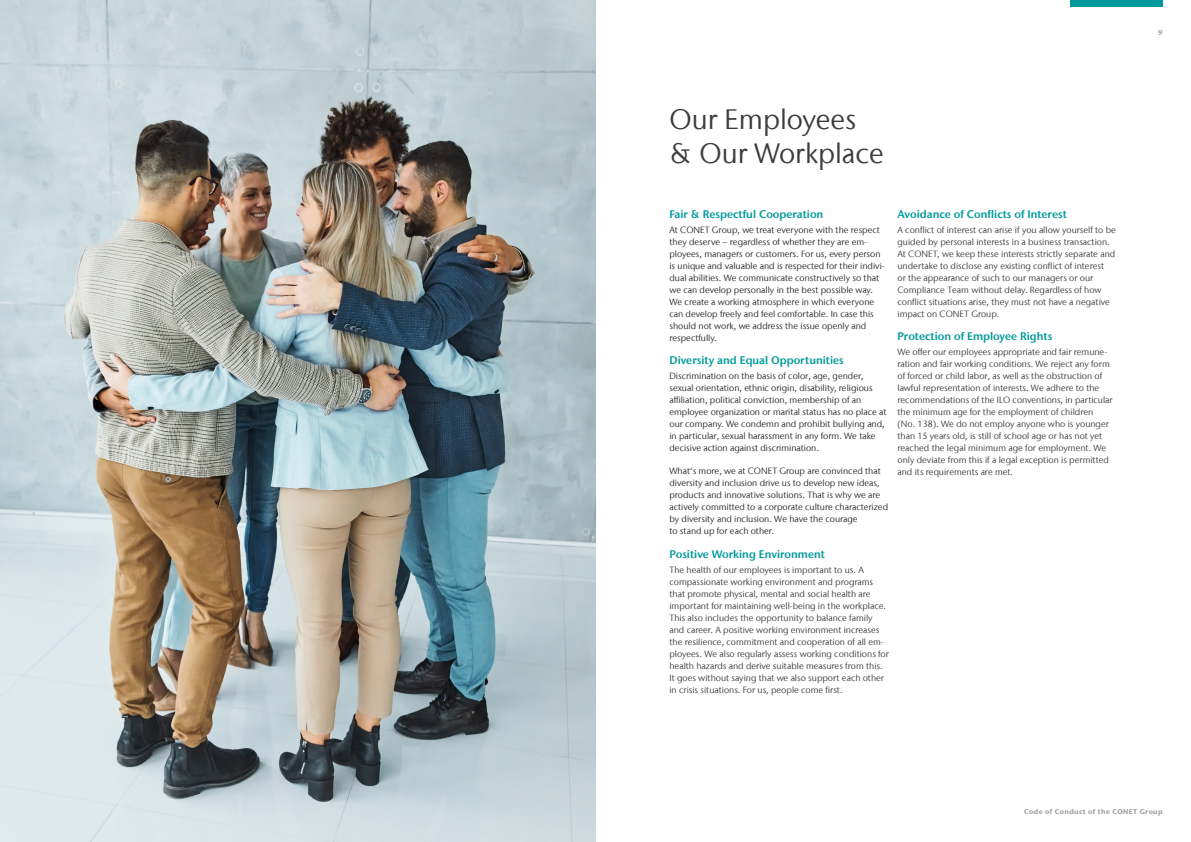
<style>
.page{position:relative;width:1191px;height:842px;background:#fff}
.page>*{position:absolute;margin:0;border:0;box-sizing:border-box;transform-origin:0 0}
.t1{font:28px/33.6px "Stone Sans IIITC Com";color:#3c3c3b}
.t2{font:600 11px "Stone Sans IIITC Com";color:#009a9b}
.t3{font:9px/12px "Stone Sans IIITC Com";color:#3c3c3b}
.t4{font:9px/12px "Stone Sans IIITC Com";color:#282827}
.t5{font:700 7px "Stone Sans IIITC Com";letter-spacing:.05em;color:#9d9d9c}
</style>
<div class="page">
<div style="left:1070px;top:0;width:92px;height:7px;background:#009a9b"></div>
<img style="left:0;top:0;width:595px;height:842px">
<h1 class="t1" style="left:669px;top:102px;width:216px">Our Employees &amp; Our Workplace</h1>
<p class="t2" style="left:669px;top:207px;width:155px">Fair &amp; Respectful Cooperation</p>
<p class="t4" style="left:669px;top:224px;width:217px">At CONET Group, we treat everyone with the respect they deserve – regardless of whether they are em&shy;ployees, managers or customers. For us, every person is unique and valuable and is respected for their indivi&shy;dual abilities. We communicate constructively so that we can develop personally in the best possible way.<br>We create a working atmosphere in which everyone can develop freely and feel comfortable. In case this should not work, we address the issue openly and respectfully.</p>
<p class="t2" style="left:669px;top:353px;width:176px">Diversity and Equal Opportunities</p>
<p class="t4" style="left:669px;top:370px;width:218px">Discrimination on the basis of color, age, gender, sexual orientation, ethnic origin, disability, religious affiliation, political conviction, membership of an employee organization or marital status has no place at our company. We condemn and prohibit bullying and, in particular, sexual harassment in any form. We take decisive action against discrimination.</p>
<p class="t4" style="left:669px;top:465px;width:220px">What‘s more, we at CONET Group are convinced that diversity and inclusion drive us to develop new ideas, products and innovative solutions. That is why we are actively committed to a corporate culture characterized by diversity and inclusion. We have the courage<br>to stand up for each other.</p>
<p class="t2" style="left:669px;top:547px;width:157px">Positive Working Environment</p>
<p class="t3" style="left:669px;top:563px;width:221px">The health of our employees is important to us. A compassionate working environment and programs that promote physical, mental and social health are important for maintaining well-being in the workplace.<br>This also includes the opportunity to balance family and career. A positive working environment increases the resilience, commitment and cooperation of all em&shy;ployees. We also regularly assess working conditions for health hazards and derive suitable measures from this.<br>It goes without saying that we also support each other in crisis situations. For us, people come first.</p>
<p class="t2" style="left:897px;top:207px;width:171px">Avoidance of Conflicts of Interest</p>
<p class="t3" style="left:897px;top:224px;width:220px">A conflict of interest can arise if you allow yourself to be guided by personal interests in a business transaction.<br>At CONET, we keep these interests strictly separate and undertake to disclose any existing conflict of interest<br>or the appearance of such to our managers or our Compliance Team without delay. Regardless of how conflict situations arise, they must not have a negative impact on CONET Group.</p>
<p class="t2" style="left:897px;top:329px;width:156px">Protection of Employee Rights</p>
<p class="t3" style="left:897px;top:346px;width:217px">We offer our employees appropriate and fair remune&shy;ration and fair working conditions. We reject any form of forced or child labor, as well as the obstruction of lawful representation of interests. We adhere to the recommendations of the ILO conventions, in particular the minimum age for the employment of children (No. 138). We do not employ anyone who is younger than 15 years old, is still of school age or has not yet reached the legal minimum age for employment. We only deviate from this if a legal exception is permitted and its requirements are met.</p>
<p class="t5" style="left:1158px;top:28px;width:6px">9</p>
<p class="t5" style="left:1024px;top:807px;width:140px">Code of Conduct of the CONET Group</p>
</div>
